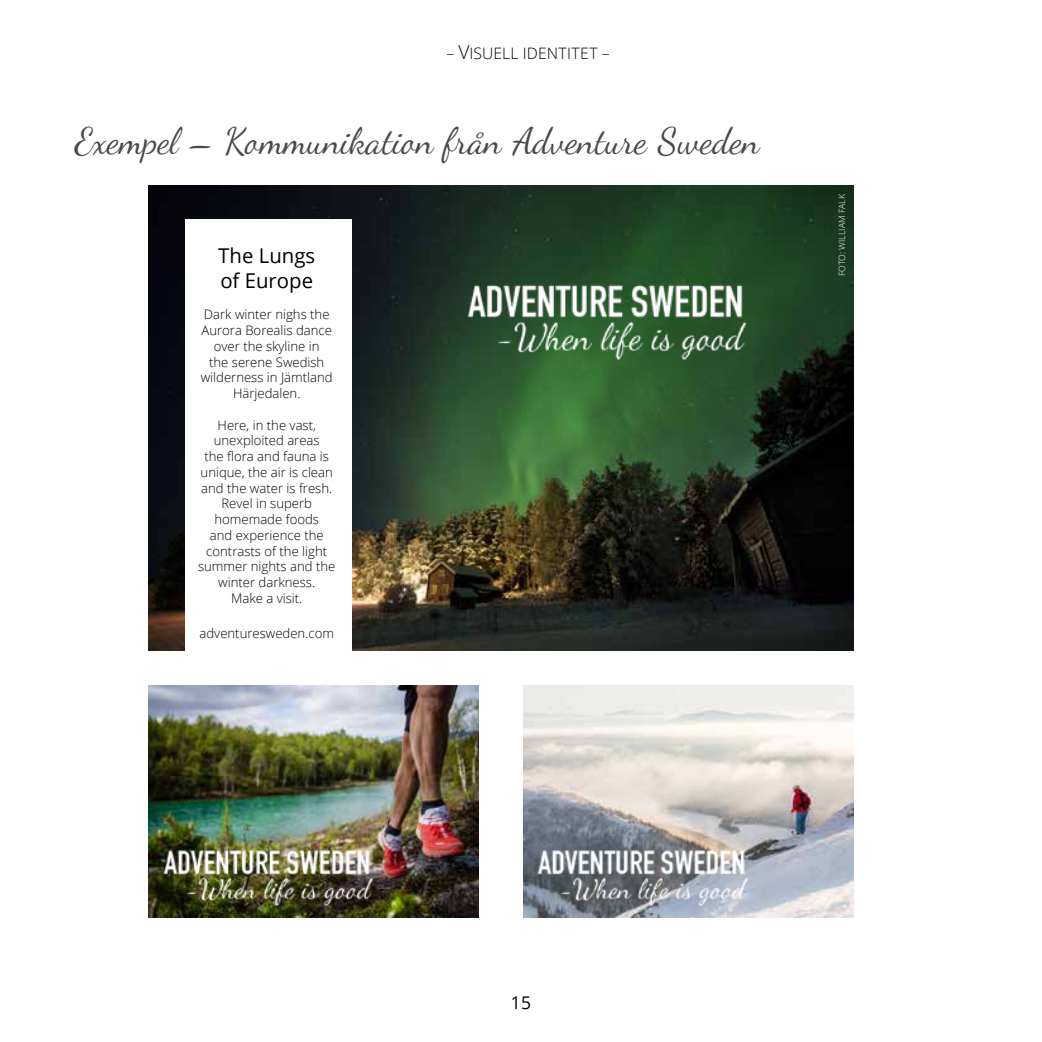
<style>
.page{position:relative;width:1042px;height:1042px;background:#fff}
.page>*{position:absolute;margin:0;border:0;box-sizing:border-box;transform-origin:0 0}
.t1{font:36.75px "Dancing Script OT";color:#494948}
.t2{font:20.3px/24.5px "Open Sans";color:#000}
.t3{font:17.5px "Open Sans";color:#000}
.t4{font:300 15.75px "Open Sans";letter-spacing:.01em;color:#000}
.t5{font:300 13.12px/15.8px "Open Sans";color:#000;text-align:center}
.t6{font:300 8.75px "Open Sans";color:#fff}
.s1{font-size:19.25px}
</style>
<div class="page">
<img style="left:148px;top:186px;width:705px;height:464px">
<div style="left:185px;top:219px;width:166px;height:437px;background:#fff"></div>
<img style="left:148px;top:686px;width:330px;height:231px">
<img style="left:523px;top:686px;width:330px;height:232px">
<img style="left:463px;top:263px;width:287px;height:107px">
<img style="left:535px;top:833px;width:215px;height:81px">
<img style="left:160px;top:833px;width:215px;height:81px">
<p class="t4" style="left:446px;top:42px;width:165px">– <span class="s1">V</span>ISUELL IDENTITET –</p>
<h1 class="t1" style="left:74px;top:119px;width:687px">Exempel – Kommunikation från Adventure Sweden</h1>
<h2 class="t2" style="left:218px;top:243px;width:98px">The Lungs of Europe</h2>
<p class="t5" style="left:201px;top:306px;width:133px">Dark winter nighs the<br>Aurora Borealis dance over the skyline in<br>the serene Swedish wilderness in Jämtland<br>Härjedalen.</p>
<p class="t5" style="left:198px;top:417px;width:139px">Here, in the vast, unexploited areas<br>the flora and fauna is unique, the air is clean and the water is fresh.<br>Revel in superb homemade foods<br>and experience the contrasts of the light summer nights and the winter darkness.<br>Make a visit.</p>
<p class="t5" style="left:200px;top:625px;width:136px">adventuresweden.com</p>
<p class="t6" style="left:836px;top:276px;width:84px;rotate:-90deg">FOTO: WILLIAM FALK</p>
<h3 class="t3" style="left:511px;top:991px;width:22px">15</h3>
</div>
